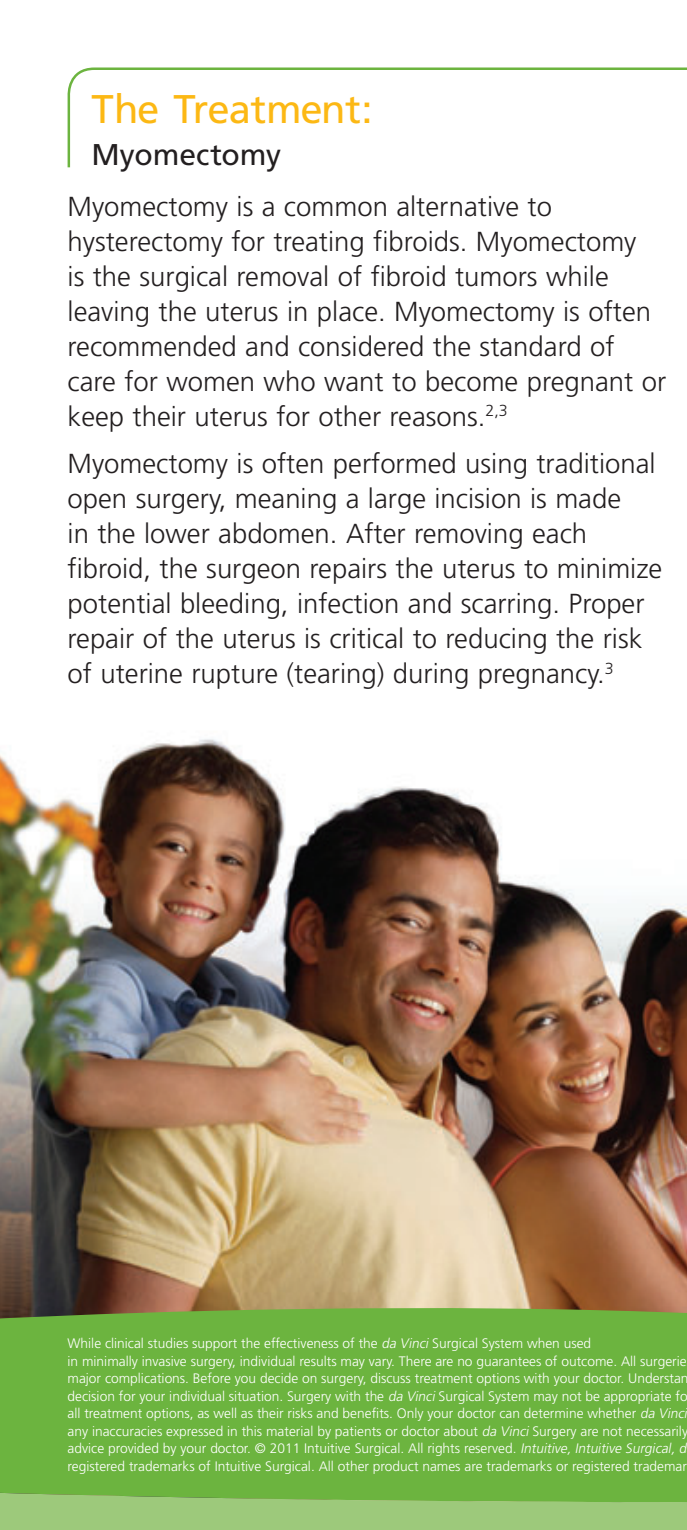
<style>
.page{position:relative;width:687px;height:1530px;background:#fff}
.page>*{position:absolute;margin:0;border:0;box-sizing:border-box;transform-origin:0 0}
.t1{font:40px "Frutiger";letter-spacing:-.025em;color:#fcb814}
.t2{font:30px "Frutiger";color:#231f20}
.t3{font:300 27.5px/35px "Frutiger";color:#231f20}
.t4{font:300 13.75px/17.5px "Frutiger";color:#fff}
.s1{font-style:italic}
</style>
<div class="page">
<img style="left:0;top:739px;width:686px;height:529px">
<svg style="left:0;top:1268px;width:686px;height:13px;background:#a98966"></svg>
<svg style="left:0;top:1281px;width:686px;height:249px;background:#78af49"></svg>
<svg style="left:67px;top:67px;width:619px;height:101px"></svg>
<h1 class="t1" style="left:91px;top:85px;width:282px">The Treatment:</h1>
<h2 class="t2" style="left:91px;top:137px;width:191px">Myomectomy</h2>
<p class="t3" style="left:68px;top:189px;width:600px">Myomectomy is a common alternative to hysterectomy for treating fibroids. Myomectomy<br>is the surgical removal of fibroid tumors while leaving the uterus in place. Myomectomy is often recommended and considered the standard of care for women who want to become pregnant or keep their uterus for other reasons.<sup>2,3</sup></p>
<p class="t3" style="left:68px;top:446px;width:596px">Myomectomy is often performed using traditional open surgery, meaning a large incision is made<br>in the lower abdomen. After removing each fibroid, the surgeon repairs the uterus to minimize potential bleeding, infection and scarring. Proper repair of the uterus is critical to reducing the risk of uterine rupture (tearing) during pregnancy.<sup>3</sup></p>
<p class="t4" style="left:67px;top:1335px;width:623px">While clinical studies support the effectiveness of the <span class="s1">da Vinci</span> Surgical System when used<br>in minimally invasive surgery, individual results may vary. There are no guarantees of outcome. All surgerie major complications. Before you decide on surgery, discuss treatment options with your doctor. Understan decision for your individual situation. Surgery with the <span class="s1">da Vinci</span> Surgical System may not be appropriate fo all treatment options, as well as their risks and benefits. Only your doctor can determine whether <span class="s1">da Vinci </span>any inaccuracies expressed in this material by patients or doctor about <span class="s1">da Vinci</span> Surgery are not necessarily advice provided by your doctor. © 2011 Intuitive Surgical. All rights reserved. <span class="s1">Intuitive, Intuitive Surgical, d </span>registered trademarks of Intuitive Surgical. All other product names are trademarks or registered trademar</p>
</div>
